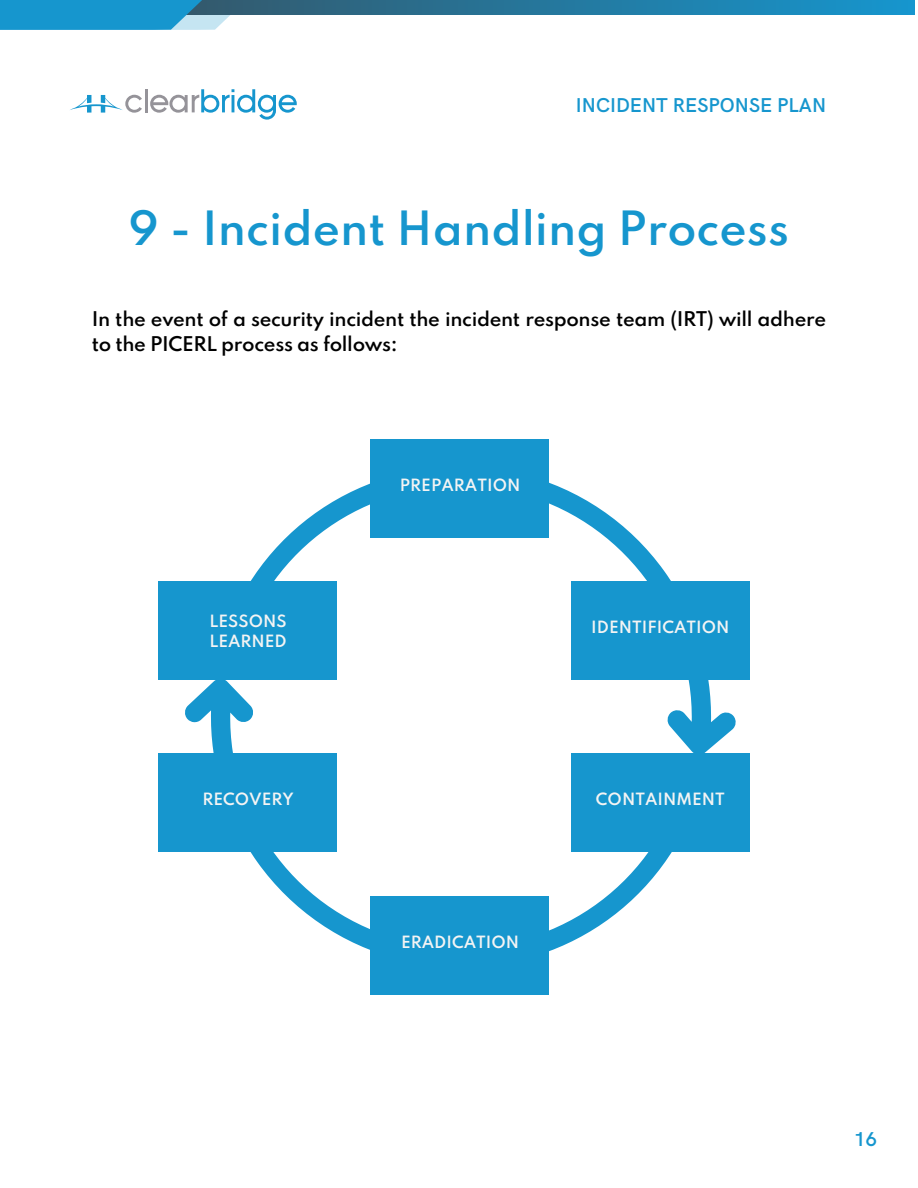
<style>
.page{position:relative;width:918px;height:1188px;background:#fff}
.page>*{position:absolute;margin:0;border:0;box-sizing:border-box;transform-origin:0 0}
.t1{font:600 41.85px "Spartan";color:#1696ce}
.t2{font:600 20.1px "HK Grotesk";color:#1696ce}
.t3{font:600 18px/24.8px "Spartan";letter-spacing:-.02em;color:#000}
.t4{font:600 15px/20.2px "Spartan";color:#f4f4f4}
</style>
<div class="page">
<svg style="left:370px;top:0;width:544px;height:15px"></svg>
<svg style="left:0;top:0;width:370px;height:30px"></svg>
<svg style="left:70px;top:95px;width:72px;height:18px"></svg>
<hr style="left:145px;top:89px;width:3px;height:23px;background:#959399">
<svg style="left:150px;top:89px;width:147px;height:31px"></svg>
<svg style="left:185px;top:482px;width:551px;height:470px"></svg>
<div style="left:370px;top:439px;width:179px;height:99px;background:#1696ce"></div>
<div style="left:370px;top:896px;width:179px;height:99px;background:#1696ce"></div>
<div style="left:571px;top:581px;width:179px;height:99px;background:#1696ce"></div>
<div style="left:571px;top:753px;width:179px;height:99px;background:#1696ce"></div>
<div style="left:158px;top:581px;width:179px;height:99px;background:#1696ce"></div>
<div style="left:158px;top:753px;width:179px;height:99px;background:#1696ce"></div>
<p class="t2" style="left:576px;top:94px;width:252px">INCIDENT RESPONSE PLAN</p>
<h1 class="t1" style="left:129px;top:209px;width:662px">9 - Incident Handling Process</h1>
<p class="t3" style="left:92px;top:309px;width:736px">In the event of a security incident the incident response team (IRT) will adhere to the PICERL process as follows:</p>
<p class="t4" style="left:209px;top:612px;width:79px">LESSONS<br>LEARNED</p>
<p class="t4" style="left:202px;top:791px;width:93px">RECOVERY</p>
<p class="t4" style="left:400px;top:476px;width:122px">PREPARATION</p>
<p class="t4" style="left:401px;top:933px;width:120px">ERADICATION</p>
<p class="t4" style="left:591px;top:619px;width:140px">IDENTIFICATION</p>
<p class="t4" style="left:596px;top:791px;width:130px">CONTAINMENT</p>
<p class="t2" style="left:854px;top:1127px;width:25px">16</p>
</div>
